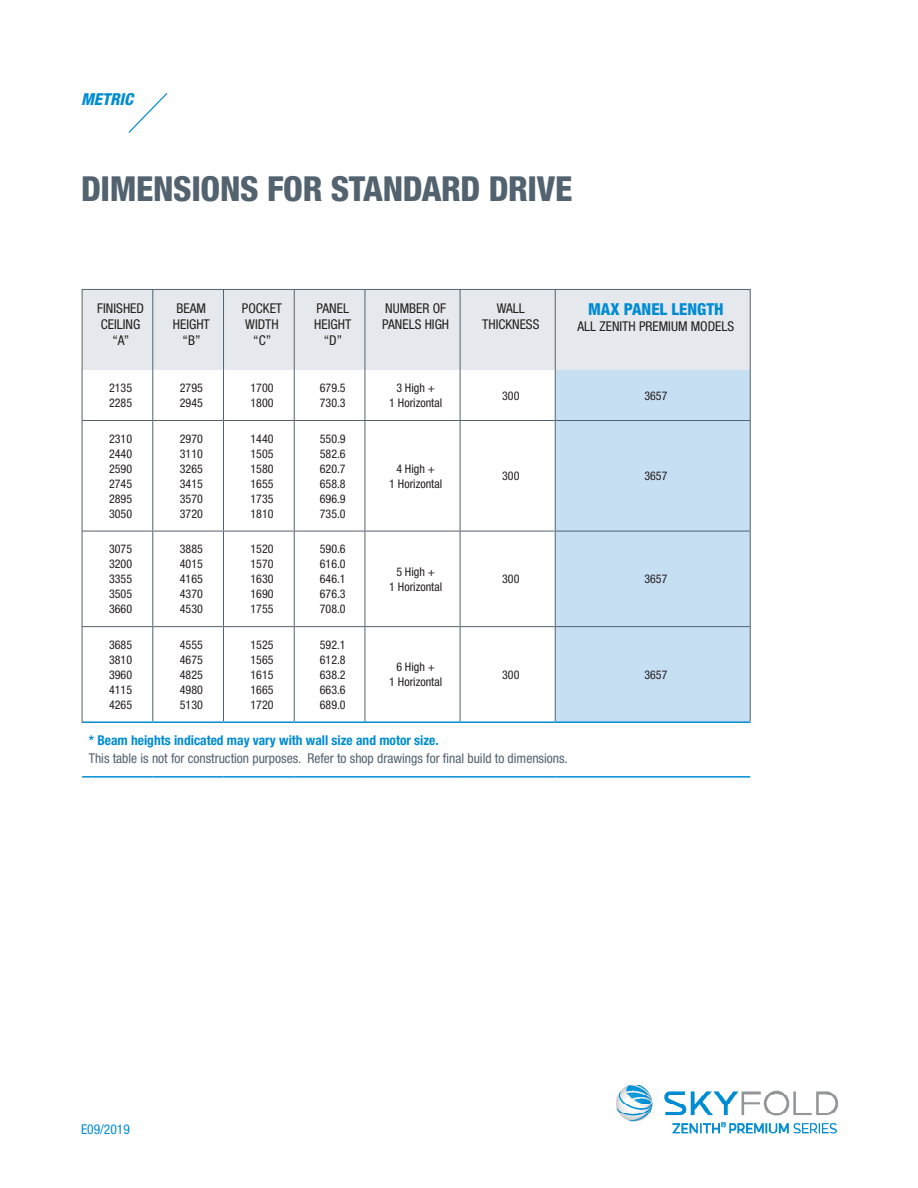
<style>
.page{position:relative;width:918px;height:1188px;background:#fff}
.page>*{position:absolute;margin:0;border:0;box-sizing:border-box;transform-origin:0 0}
.t1{font:800 condensed 34.5px "Helvetica Neue LT Std";letter-spacing:-.01em;color:#52626f}
.t2{font:800 condensed 16.5px "Helvetica Neue LT Std";color:#008cd2}
.t3{font:italic 800 condensed 16.5px "Helvetica Neue LT Std";color:#008cd2}
.t4{font:condensed 13.5px/16.2px "Helvetica Neue LT Std";color:#231f20}
.t5{font:condensed 13.5px "Helvetica Neue LT Std";color:#52626f}
.t6{font:700 condensed 13.5px "Helvetica Neue LT Std";color:#008cd2}
.t7{font:condensed 13.5px "Helvetica Neue LT Std";color:#008cd2}
.t8{font:condensed 12px "Helvetica Neue LT Std";color:#231f20}
</style>
<div class="page">
<img style="left:616px;top:1085px;width:222px;height:49px">
<hr style="left:82px;top:776px;width:71px;height:2px;background:#008cd2">
<hr style="left:153px;top:776px;width:71px;height:2px;background:#008cd2">
<hr style="left:224px;top:776px;width:70px;height:2px;background:#008cd2">
<hr style="left:294px;top:776px;width:71px;height:2px;background:#008cd2">
<hr style="left:365px;top:776px;width:95px;height:2px;background:#008cd2">
<hr style="left:460px;top:776px;width:95px;height:2px;background:#008cd2">
<hr style="left:555px;top:776px;width:195px;height:2px;background:#008cd2">
<svg style="left:128px;top:93px;width:40px;height:40px"></svg>
<svg style="left:81px;top:289px;width:670px;height:434px"></svg>
<p class="t3" style="left:81px;top:89px;width:53px">METRIC</p>
<p class="t1" style="left:81px;top:167px;width:493px">DIMENSIONS FOR STANDARD DRIVE</p>
<p class="t4" style="left:97px;top:300px;width:48px">FINISHED<br>CEILING</p>
<p class="t4" style="left:112px;top:332px;width:18px">“A”</p>
<p class="t8" style="left:109px;top:381px;width:25px">2135</p>
<p class="t8" style="left:109px;top:396px;width:25px">2285</p>
<p class="t8" style="left:109px;top:431px;width:25px">2310</p>
<p class="t8" style="left:109px;top:446px;width:25px">2440</p>
<p class="t8" style="left:109px;top:461px;width:25px">2590</p>
<p class="t8" style="left:109px;top:476px;width:25px">2745</p>
<p class="t8" style="left:109px;top:491px;width:25px">2895</p>
<p class="t8" style="left:109px;top:506px;width:25px">3050</p>
<p class="t8" style="left:109px;top:542px;width:25px">3075</p>
<p class="t8" style="left:109px;top:557px;width:25px">3200</p>
<p class="t8" style="left:109px;top:572px;width:25px">3355</p>
<p class="t8" style="left:109px;top:587px;width:25px">3505</p>
<p class="t8" style="left:109px;top:602px;width:25px">3660</p>
<p class="t8" style="left:109px;top:638px;width:25px">3685</p>
<p class="t8" style="left:109px;top:653px;width:25px">3810</p>
<p class="t8" style="left:109px;top:668px;width:25px">3960</p>
<p class="t8" style="left:109px;top:683px;width:25px">4115</p>
<p class="t8" style="left:109px;top:698px;width:25px">4265</p>
<p class="t4" style="left:173px;top:300px;width:39px">BEAM<br>HEIGHT</p>
<p class="t4" style="left:183px;top:332px;width:19px">“B”</p>
<p class="t8" style="left:180px;top:381px;width:25px">2795</p>
<p class="t8" style="left:180px;top:396px;width:25px">2945</p>
<p class="t8" style="left:180px;top:431px;width:25px">2970</p>
<p class="t8" style="left:180px;top:446px;width:25px">3110</p>
<p class="t8" style="left:180px;top:461px;width:25px">3265</p>
<p class="t8" style="left:180px;top:476px;width:25px">3415</p>
<p class="t8" style="left:180px;top:491px;width:25px">3570</p>
<p class="t8" style="left:180px;top:506px;width:25px">3720</p>
<p class="t8" style="left:180px;top:542px;width:25px">3885</p>
<p class="t8" style="left:180px;top:557px;width:25px">4015</p>
<p class="t8" style="left:180px;top:572px;width:25px">4165</p>
<p class="t8" style="left:180px;top:587px;width:25px">4370</p>
<p class="t8" style="left:180px;top:602px;width:25px">4530</p>
<p class="t8" style="left:180px;top:638px;width:25px">4555</p>
<p class="t8" style="left:180px;top:653px;width:25px">4675</p>
<p class="t8" style="left:180px;top:668px;width:25px">4825</p>
<p class="t8" style="left:180px;top:683px;width:25px">4980</p>
<p class="t8" style="left:180px;top:698px;width:25px">5130</p>
<p class="t4" style="left:242px;top:300px;width:42px">POCKET</p>
<p class="t4" style="left:245px;top:316px;width:35px">WIDTH</p>
<p class="t4" style="left:253px;top:332px;width:19px">“C”</p>
<p class="t8" style="left:251px;top:381px;width:25px">1700</p>
<p class="t8" style="left:251px;top:396px;width:25px">1800</p>
<p class="t8" style="left:251px;top:431px;width:25px">1440</p>
<p class="t8" style="left:251px;top:446px;width:25px">1505</p>
<p class="t8" style="left:251px;top:461px;width:25px">1580</p>
<p class="t8" style="left:251px;top:476px;width:25px">1655</p>
<p class="t8" style="left:251px;top:491px;width:25px">1735</p>
<p class="t8" style="left:251px;top:506px;width:25px">1810</p>
<p class="t8" style="left:251px;top:542px;width:25px">1520</p>
<p class="t8" style="left:251px;top:557px;width:25px">1570</p>
<p class="t8" style="left:251px;top:572px;width:25px">1630</p>
<p class="t8" style="left:251px;top:587px;width:25px">1690</p>
<p class="t8" style="left:251px;top:602px;width:25px">1755</p>
<p class="t8" style="left:251px;top:638px;width:25px">1525</p>
<p class="t8" style="left:251px;top:653px;width:25px">1565</p>
<p class="t8" style="left:251px;top:668px;width:25px">1615</p>
<p class="t8" style="left:251px;top:683px;width:25px">1665</p>
<p class="t8" style="left:251px;top:698px;width:25px">1720</p>
<p class="t4" style="left:317px;top:300px;width:34px">PANEL</p>
<p class="t4" style="left:314px;top:316px;width:39px">HEIGHT</p>
<p class="t4" style="left:324px;top:332px;width:20px">“D”</p>
<p class="t8" style="left:320px;top:381px;width:27px">679.5</p>
<p class="t8" style="left:320px;top:396px;width:27px">730.3</p>
<p class="t8" style="left:320px;top:431px;width:27px">550.9</p>
<p class="t8" style="left:320px;top:446px;width:27px">582.6</p>
<p class="t8" style="left:320px;top:461px;width:27px">620.7</p>
<p class="t8" style="left:320px;top:476px;width:27px">658.8</p>
<p class="t8" style="left:320px;top:491px;width:27px">696.9</p>
<p class="t8" style="left:320px;top:506px;width:27px">735.0</p>
<p class="t8" style="left:320px;top:542px;width:27px">590.6</p>
<p class="t8" style="left:320px;top:557px;width:27px">616.0</p>
<p class="t8" style="left:320px;top:572px;width:27px">646.1</p>
<p class="t8" style="left:320px;top:587px;width:27px">676.3</p>
<p class="t8" style="left:320px;top:602px;width:27px">708.0</p>
<p class="t8" style="left:320px;top:638px;width:27px">592.1</p>
<p class="t8" style="left:320px;top:653px;width:27px">612.8</p>
<p class="t8" style="left:320px;top:668px;width:27px">638.2</p>
<p class="t8" style="left:320px;top:683px;width:27px">663.6</p>
<p class="t8" style="left:320px;top:698px;width:27px">689.0</p>
<p class="t4" style="left:382px;top:300px;width:68px">NUMBER OF<br>PANELS HIGH</p>
<p class="t4" style="left:482px;top:300px;width:59px;text-align:center">WALL<br>THICKNESS</p>
<p class="t2" style="left:588px;top:299px;width:137px">MAX PANEL LENGTH</p>
<p class="t4" style="left:578px;top:318px;width:158px">ALL ZENITH PREMIUM MODELS</p>
<p class="t8" style="left:396px;top:381px;width:40px">3 High +</p>
<p class="t8" style="left:389px;top:396px;width:54px">1 Horizontal</p>
<p class="t8" style="left:396px;top:461px;width:40px">4 High +</p>
<p class="t8" style="left:389px;top:476px;width:54px">1 Horizontal</p>
<p class="t8" style="left:396px;top:564px;width:40px">5 High +</p>
<p class="t8" style="left:389px;top:579px;width:54px">1 Horizontal</p>
<p class="t8" style="left:396px;top:660px;width:40px">6 High +</p>
<p class="t8" style="left:389px;top:675px;width:54px">1 Horizontal</p>
<p class="t8" style="left:502px;top:388px;width:19px">300</p>
<p class="t8" style="left:644px;top:388px;width:25px">3657</p>
<p class="t8" style="left:502px;top:469px;width:19px">300</p>
<p class="t8" style="left:644px;top:469px;width:25px">3657</p>
<p class="t8" style="left:502px;top:572px;width:19px">300</p>
<p class="t8" style="left:644px;top:572px;width:25px">3657</p>
<p class="t8" style="left:502px;top:668px;width:19px">300</p>
<p class="t8" style="left:644px;top:668px;width:25px">3657</p>
<p class="t6" style="left:89px;top:732px;width:351px">* Beam heights indicated may vary with wall size and motor size.</p>
<p class="t5" style="left:89px;top:751px;width:481px">This table is not for construction purposes. Refer to shop drawings for final build to dimensions.</p>
<p class="t7" style="left:81px;top:1121px;width:50px">E09/2019</p>
</div>
